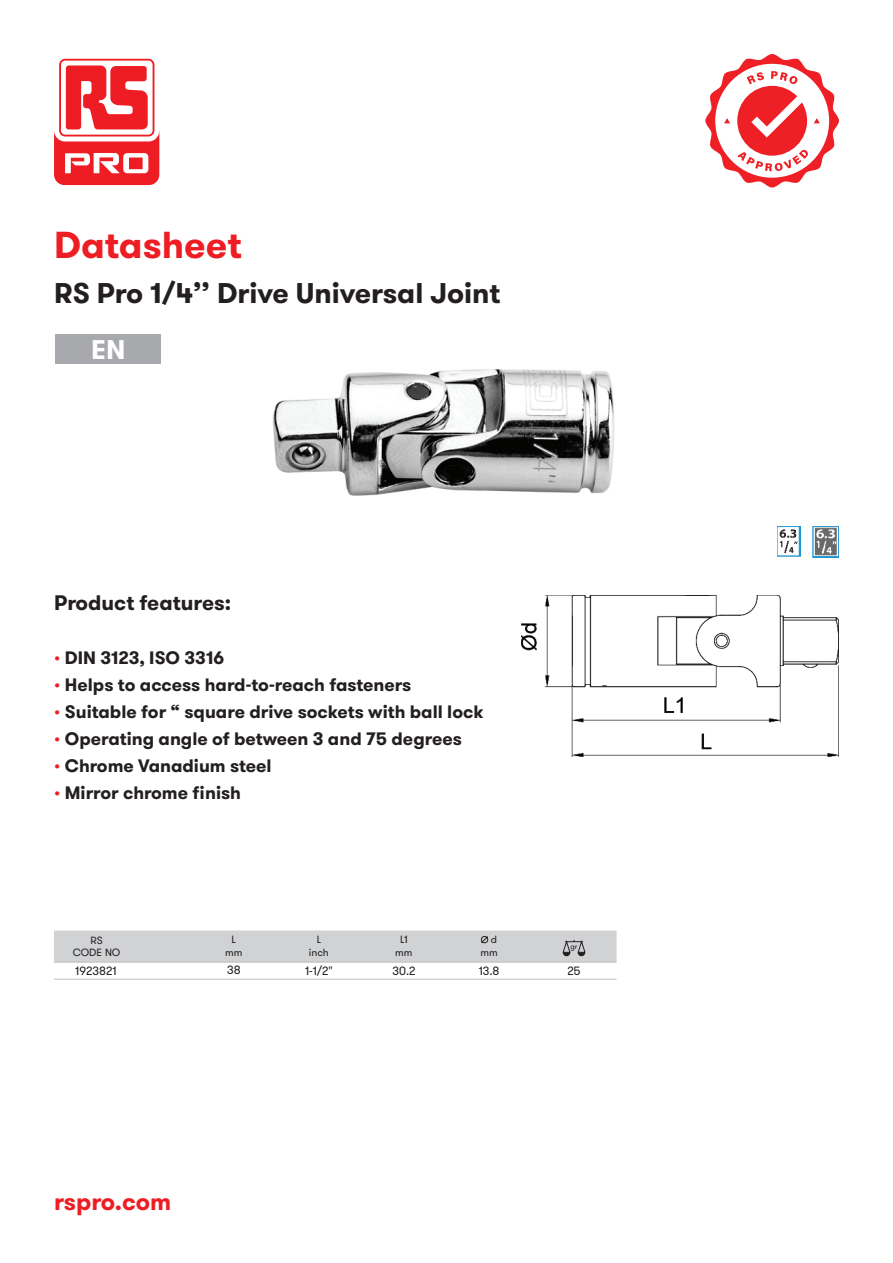
<style>
.page{position:relative;width:893px;height:1263px;background:#fff}
.page>*{position:absolute;margin:0;border:0;box-sizing:border-box;transform-origin:0 0}
.t1{font:700 37.5px "GT Walsheim Pro";color:#ee1d23}
.t2{font:700 28.5px "GT Walsheim Pro";color:#231f20}
.t3{font:700 27px "GT Walsheim Pro";color:#fff}
.t4{font:700 24px "GT Walsheim Pro";letter-spacing:-.005em;color:#ee1d23}
.t5{font:700 21px "GT Walsheim Pro";color:#231f20}
.t6{font:700 18px "GT Walsheim Pro";color:#231f20}
.t7{font:12px "GT Walsheim Pro";color:#231f20}
.t8{font:10.5px/12.6px "GT Walsheim Pro";color:#231f20;text-align:center}
.t9{font:7.5px "GT Walsheim Pro";color:#231f20}
.s1{font-weight:400;color:#ee1d23}
</style>
<div class="page">
<div style="left:56px;top:334px;width:105px;height:30px;background:#a8a9ad"></div>
<hr style="left:54px;top:979px;width:85px;height:1px;background:#bcbdc0">
<hr style="left:139px;top:979px;width:52px;height:1px;background:#bcbdc0">
<hr style="left:191px;top:979px;width:85px;height:1px;background:#bcbdc0">
<hr style="left:276px;top:979px;width:85px;height:1px;background:#bcbdc0">
<hr style="left:361px;top:979px;width:85px;height:1px;background:#bcbdc0">
<hr style="left:446px;top:979px;width:85px;height:1px;background:#bcbdc0">
<hr style="left:531px;top:979px;width:86px;height:1px;background:#bcbdc0">
<svg style="left:54px;top:930px;width:563px;height:49px"></svg>
<img style="left:272px;top:369px;width:343px;height:127px">
<svg style="left:54px;top:54px;width:105px;height:87px"></svg>
<svg style="left:54px;top:59px;width:105px;height:126px"></svg>
<svg style="left:705px;top:54px;width:134px;height:134px"></svg>
<img style="left:522px;top:595px;width:317px;height:162px">
<img style="left:812px;top:527px;width:26px;height:30px">
<img style="left:777px;top:527px;width:23px;height:30px">
<h1 class="t1" style="left:54px;top:220px;width:189px">Datasheet</h1>
<h2 class="t2" style="left:54px;top:274px;width:448px">RS Pro 1/4’’ Drive Universal Joint</h2>
<h3 class="t3" style="left:91px;top:332px;width:36px">EN</h3>
<p class="t5" style="left:54px;top:589px;width:179px">Product features:</p>
<p class="t6" style="left:54px;top:646px;width:172px"><span class="s1">•</span> DIN 3123, ISO 3316</p>
<p class="t6" style="left:54px;top:673px;width:359px"><span class="s1">•</span> Helps to access hard-to-reach fasteners</p>
<p class="t6" style="left:54px;top:700px;width:431px"><span class="s1">•</span> Suitable for “ square drive sockets with ball lock</p>
<p class="t6" style="left:54px;top:727px;width:409px"><span class="s1">•</span> Operating angle of between 3 and 75 degrees</p>
<p class="t6" style="left:54px;top:754px;width:219px"><span class="s1">•</span> Chrome Vanadium steel</p>
<p class="t6" style="left:54px;top:781px;width:189px"><span class="s1">•</span> Mirror chrome finish</p>
<p class="t8" style="left:73px;top:934px;width:49px;line-height:12px">RS<br>CODE NO</p>
<p class="t8" style="left:225px;top:933px;width:19px">L mm</p>
<p class="t8" style="left:309px;top:933px;width:21px">L inch</p>
<p class="t8" style="left:395px;top:933px;width:19px">L1 mm</p>
<p class="t8" style="left:480px;top:933px;width:19px;text-align:right">d mm</p>
<p class="t9" style="left:570px;top:941px;width:9px">gr</p>
<p class="t7" style="left:75px;top:963px;width:43px">1923821</p>
<p class="t7" style="left:227px;top:962px;width:15px">38</p>
<p class="t7" style="left:305px;top:963px;width:29px">1-1/2"</p>
<p class="t7" style="left:392px;top:963px;width:24px">30.2</p>
<p class="t7" style="left:479px;top:963px;width:22px">13.8</p>
<p class="t7" style="left:567px;top:963px;width:15px">25</p>
<h3 class="t4" style="left:54px;top:1186px;width:119px">rspro.com</h3>
</div>
